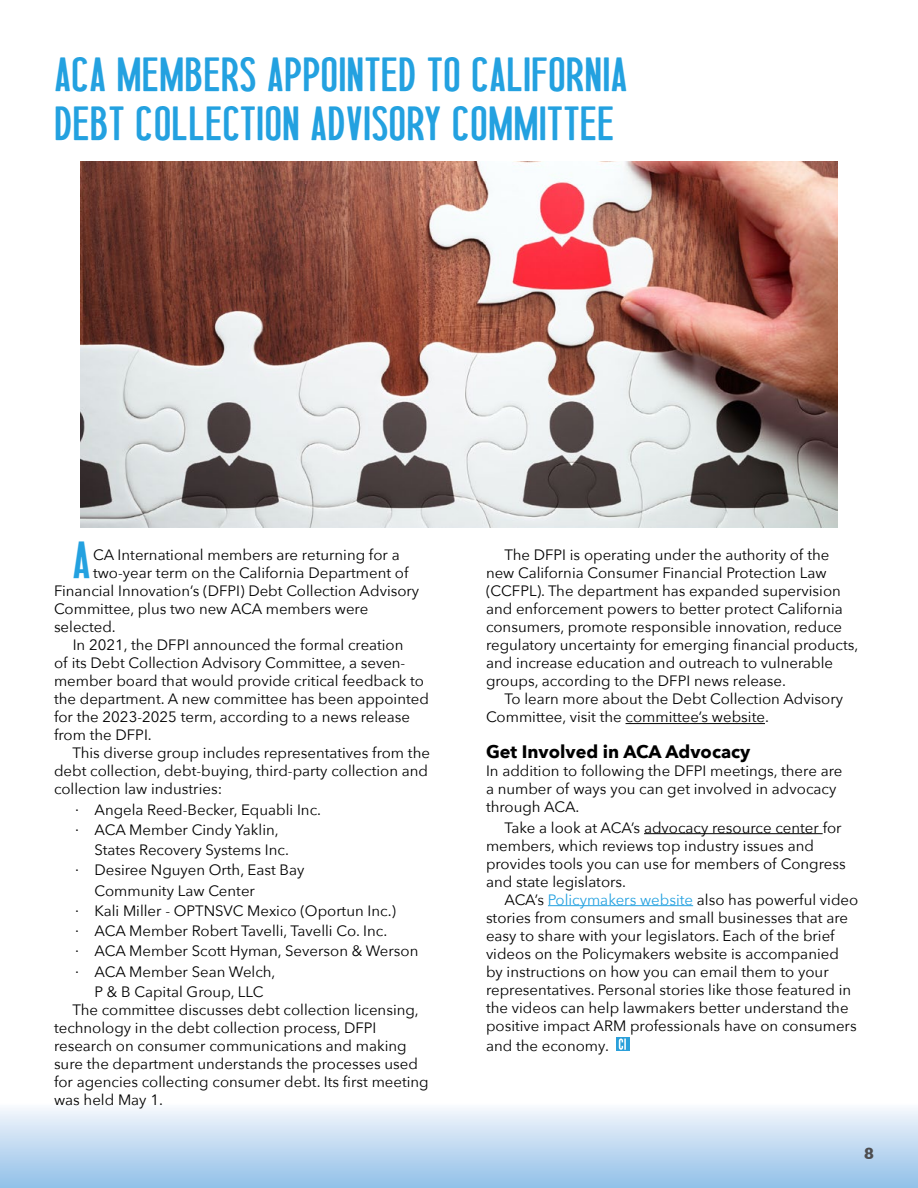
<style>
.page{position:relative;width:918px;height:1188px;background:#fff}
.page>*{position:absolute;margin:0;border:0;box-sizing:border-box;transform-origin:0 0}
.Body_P1{font:44.1px "Los Angeles";color:#23a1e0}
.t1{font:40.5px/48.6px "Los Angeles Rounded";color:#23a1e0}
.t2{font:700 18px "Avenir Next";color:#000}
.t3{font:700 16.5px "Gill Sans";color:#4d4d4f}
.Body_P1-2{font:15px/18px "Avenir Next";color:#000}
.NEW_Body{font:15px/20.2px "Avenir Next";color:#000}
.s1{color:#23a1e0}
</style>
<div class="page">
<div style="left:0;top:1101px;width:918px;height:87px;background:linear-gradient(to bottom,#fcfbfe,#8fbfe8)"></div>
<hr style="left:626px;top:723px;width:139px;height:1px;background:#000">
<hr style="left:644px;top:833px;width:179px;height:1px;background:#000">
<hr style="left:548px;top:905px;width:145px;height:1px;background:#23a1e0">
<svg style="left:616px;top:1037px;width:13px;height:14px"></svg>
<svg style="left:619px;top:1039px;width:7px;height:11px"></svg>
<img style="left:80px;top:162px;width:758px;height:365px">
<p class="t1" style="left:54px;top:51px;width:575px">ACA MEMBERS APPOINTED TO CALIFORNIA<br>DEBT COLLECTION ADVISORY COMMITTEE</p>
<p class="Body_P1" style="left:72px;top:538px;width:20px">A</p>
<p class="Body_P1-2" style="left:93px;top:546px;width:308px">CA International members are returning for a</p>
<p class="Body_P1-2" style="left:93px;top:564px;width:317px">two-year term on the California Department of</p>
<p class="Body_P1-2" style="left:54px;top:582px;width:367px">Financial Innovation’s (DFPI) Debt Collection Advisory</p>
<p class="Body_P1-2" style="left:54px;top:600px;width:316px">Committee, plus two new ACA members were</p>
<p class="Body_P1-2" style="left:54px;top:618px;width:63px">selected.</p>
<p class="Body_P1-2" style="left:54px;top:636px;width:376px;text-indent:19px">In 2021, the DFPI announced the formal creation<br>of its Debt Collection Advisory Committee, a seven&shy;member board that would provide critical feedback to the department. A new committee has been appointed for the 2023-2025 term, according to a news release from the DFPI.</p>
<p class="Body_P1-2" style="left:54px;top:744px;width:378px;text-indent:18px">This diverse group includes representatives from the debt collection, debt-buying, third-party collection and collection law industries:</p>
<p class="NEW_Body" style="left:75px;top:799px;width:248px">· Angela Reed-Becker, Equabli Inc.</p>
<p class="NEW_Body" style="left:94px;top:819px;width:196px;text-indent:-20px">· ACA Member Cindy Yaklin,<br>States Recovery Systems Inc.</p>
<p class="NEW_Body" style="left:94px;top:859px;width:211px;text-indent:-20px">· Desiree Nguyen Orth, East Bay<br>Community Law Center</p>
<p class="NEW_Body" style="left:75px;top:900px;width:323px">· Kali Miller - OPTNSVC Mexico (Oportun Inc.)</p>
<p class="NEW_Body" style="left:75px;top:920px;width:314px">· ACA Member Robert Tavelli, Tavelli Co. Inc.</p>
<p class="NEW_Body" style="left:75px;top:940px;width:345px">· ACA Member Scott Hyman, Severson &amp; Werson</p>
<p class="NEW_Body" style="left:75px;top:961px;width:202px;text-align:center">· ACA Member Sean Welch,<br>P &amp; B Capital Group, LLC</p>
<p class="Body_P1-2" style="left:54px;top:1000px;width:376px;text-indent:18px">The committee discusses debt collection licensing, technology in the debt collection process, DFPI research on consumer communications and making sure the department understands the processes used for agencies collecting consumer debt. Its first meeting was held May 1.</p>
<p class="Body_P1-2" style="left:486px;top:546px;width:374px;text-indent:18px">The DFPI is operating under the authority of the new California Consumer Financial Protection Law (CCFPL). The department has expanded supervision and enforcement powers to better protect California consumers, promote responsible innovation, reduce regulatory uncertainty for emerging financial products, and increase education and outreach to vulnerable groups, according to the DFPI news release.</p>
<p class="Body_P1-2" style="left:486px;top:690px;width:359px;text-indent:18px">To learn more about the Debt Collection Advisory<br>Committee, visit the committee’s website.</p>
<p class="t2" style="left:486px;top:736px;width:266px">Get Involved in ACA Advocacy</p>
<p class="Body_P1-2" style="left:486px;top:761px;width:358px">In addition to following the DFPI meetings, there are a number of ways you can get involved in advocacy through ACA.</p>
<p class="Body_P1-2" style="left:504px;top:818px;width:339px">Take a look at ACA’s advocacy resource center for</p>
<p class="Body_P1-2" style="left:486px;top:836px;width:329px">members, which reviews top industry issues and</p>
<p class="Body_P1-2" style="left:486px;top:854px;width:361px">provides tools you can use for members of Congress</p>
<p class="Body_P1-2" style="left:486px;top:872px;width:142px">and state legislators.</p>
<p class="Body_P1-2" style="left:504px;top:890px;width:355px">ACA’s <span class="s1">Policymakers website</span> also has powerful video</p>
<p class="Body_P1-2" style="left:486px;top:908px;width:364px">stories from consumers and small businesses that are</p>
<p class="Body_P1-2" style="left:486px;top:926px;width:350px">easy to share with your legislators. Each of the brief</p>
<p class="Body_P1-2" style="left:486px;top:944px;width:354px">videos on the Policymakers website is accompanied</p>
<p class="Body_P1-2" style="left:486px;top:962px;width:344px">by instructions on how you can email them to your</p>
<p class="Body_P1-2" style="left:486px;top:980px;width:367px">representatives. Personal stories like those featured in</p>
<p class="Body_P1-2" style="left:486px;top:998px;width:364px">the videos can help lawmakers better understand the</p>
<p class="Body_P1-2" style="left:486px;top:1016px;width:372px">positive impact ARM professionals have on consumers</p>
<p class="Body_P1-2" style="left:486px;top:1036px;width:124px">and the economy.</p>
<p class="t3" style="left:864px;top:1140px;width:11px">8</p>
</div>
